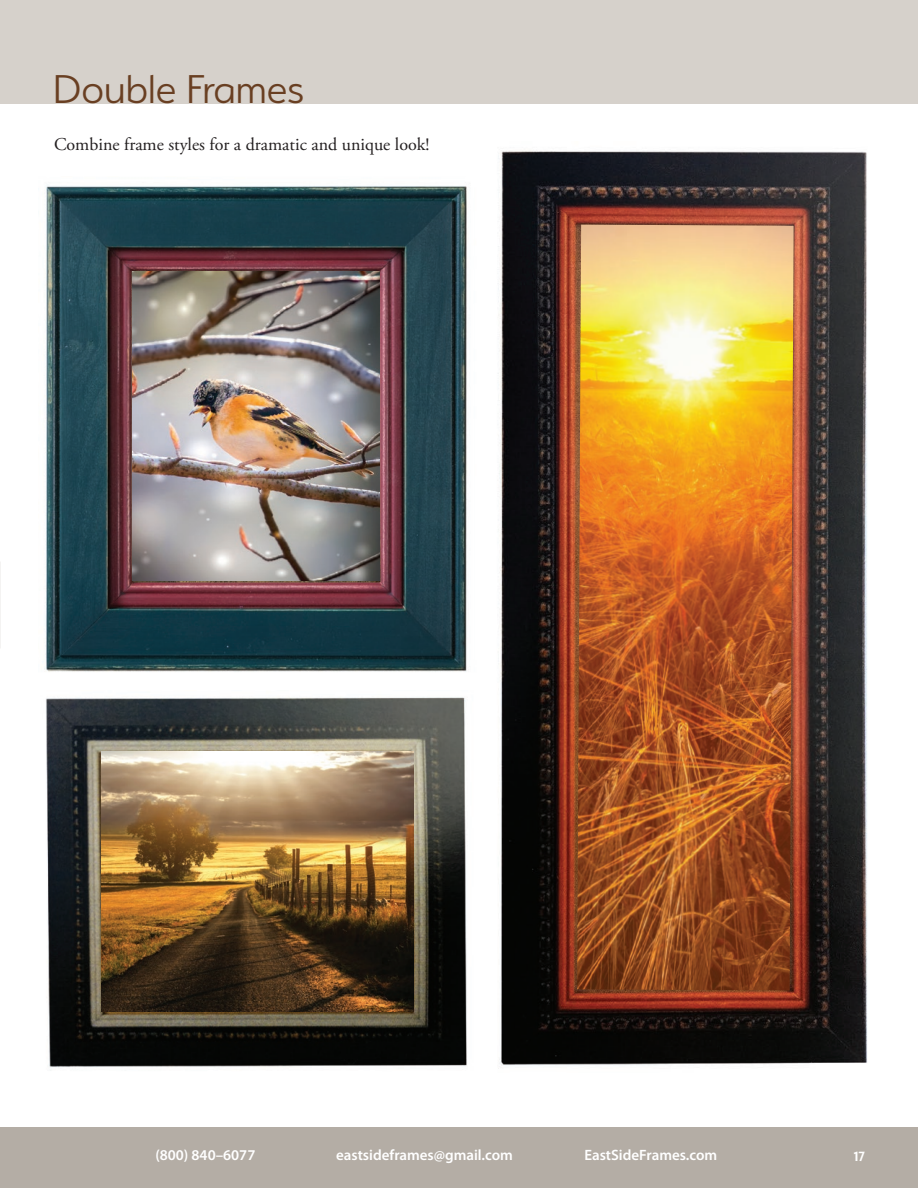
<style>
.page{position:relative;width:918px;height:1188px;background:#fff}
.page>*{position:absolute;margin:0;border:0;box-sizing:border-box;transform-origin:0 0}
.Section_Header{font:300 45px "Serenity";color:#693f22}
.t1{font:18px "Adobe Garamond Pro";color:#231f20}
.t2{font:600 15px "Myriad Pro";color:#fff}
.t3{font:600 15px "Serenity";color:#fff}
</style>
<div class="page">
<div style="left:0;top:1127px;width:918px;height:61px;background:#b4ada5"></div>
<div style="left:0;top:0;width:918px;height:104px;background:#d6d1cb"></div>
<img style="left:44px;top:185px;width:423px;height:487px">
<img style="left:498px;top:151px;width:369px;height:915px">
<img style="left:46px;top:697px;width:421px;height:374px">
<img style="left:101px;top:752px;width:313px;height:260px">
<img style="left:133px;top:272px;width:246px;height:308px">
<img style="left:577px;top:225px;width:217px;height:765px">
<p class="Section_Header" style="left:53px;top:66px;width:253px">Double Frames</p>
<p class="t1" style="left:54px;top:134px;width:377px">Combine frame styles for a dramatic and unique look!</p>
<p class="t2" style="left:155px;top:1145px;width:102px">(800) 840–6077</p>
<p class="t2" style="left:336px;top:1145px;width:178px">eastsideframes@gmail.com</p>
<p class="t2" style="left:584px;top:1145px;width:134px">EastSideFrames.com</p>
<p class="t3" style="left:854px;top:1148px;width:13px">17</p>
</div>
